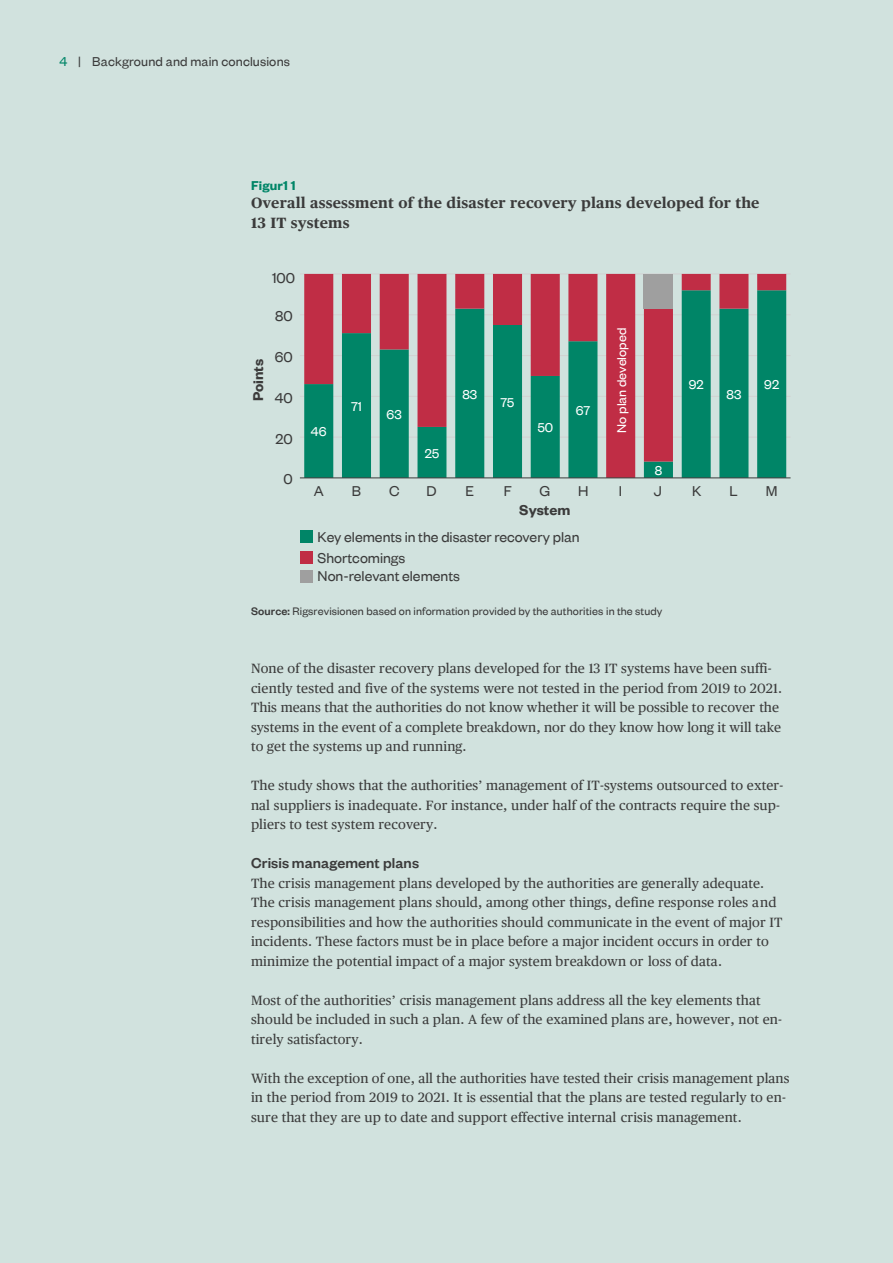
<style>
.page{position:relative;width:893px;height:1263px;background:#d1e2de}
.page>*{position:absolute;margin:0;border:0;box-sizing:border-box;transform-origin:0 0}
.t1{font:500 15.9px "Founders Grotesk";letter-spacing:.01em;color:#3b3b3b}
.t2{font:15.75px "Founders Grotesk";color:#3b3b3b}
.t3{font:600 15.75px "Founders Grotesk";color:#3b3b3b}
.t4{font:700 15px/19.6px "Publico Text";letter-spacing:.01em;color:#3b3b3b}
.t5{font:14.25px "Founders Grotesk";letter-spacing:.01em;color:#3b3b3b}
.t6{font:600 14.25px "Founders Grotesk";letter-spacing:.015em;color:#008567}
.t7{font:14.25px "Founders Grotesk";color:#fff}
.t8{font:14.1px "Founders Grotesk";color:#fff}
.t9{font:13.5px/19.5px "Publico Text";letter-spacing:.01em;color:#3b3b3b}
.t10{font:12px "Founders Grotesk";letter-spacing:.01em;color:#3b3b3b}
.s1{color:#008567}
.s2{font-weight:500}
</style>
<div class="page">
<div style="left:301px;top:530px;width:12px;height:13px;background:#008567"></div>
<div style="left:301px;top:570px;width:12px;height:12px;background:#9f9f9f"></div>
<hr style="left:300px;top:437px;width:491px;height:1px;background:#d2d2d2">
<hr style="left:300px;top:396px;width:491px;height:1px;background:#d2d2d2">
<hr style="left:300px;top:355px;width:491px;height:1px;background:#d2d2d2">
<hr style="left:300px;top:314px;width:491px;height:1px;background:#d2d2d2">
<hr style="left:300px;top:274px;width:491px;height:1px;background:#d2d2d2">
<svg style="left:304px;top:274px;width:482px;height:204px"></svg>
<div style="left:644px;top:274px;width:29px;height:35px;background:#9f9f9f"></div>
<hr style="left:300px;top:478px;width:491px;height:1px;background:#3b3b3b">
<div style="left:301px;top:551px;width:12px;height:12px;background:#c02d45"></div>
<p class="t5" style="left:60px;top:53px;width:232px"><span class="s1">4</span> | Background and main conclusions</p>
<p class="t6" style="left:251px;top:176px;width:46px">Figur1 1</p>
<p class="t4" style="left:251px;top:194px;width:510px">Overall assessment of the disaster recovery plans developed for the<br>13 IT systems</p>
<p class="t3" style="left:248px;top:401px;width:44px;rotate:-90deg">Points</p>
<p class="t2" style="left:272px;top:268px;width:25px">100</p>
<p class="t2" style="left:275px;top:306px;width:19px">80</p>
<p class="t2" style="left:275px;top:347px;width:19px">60</p>
<p class="t2" style="left:275px;top:387px;width:19px">40</p>
<p class="t2" style="left:275px;top:429px;width:19px">20</p>
<p class="t2" style="left:283px;top:469px;width:11px">0</p>
<p class="t7" style="left:311px;top:423px;width:17px">46</p>
<p class="t8" style="left:351px;top:397px;width:12px">71</p>
<p class="t8" style="left:387px;top:405px;width:17px">63</p>
<p class="t8" style="left:425px;top:444px;width:16px">25</p>
<p class="t8" style="left:462px;top:385px;width:16px">83</p>
<p class="t8" style="left:500px;top:393px;width:15px">75</p>
<p class="t7" style="left:537px;top:418px;width:17px">50</p>
<p class="t8" style="left:576px;top:401px;width:16px">67</p>
<p class="t8" style="left:613px;top:433px;width:106px;rotate:-90deg">No plan developed</p>
<p class="t8" style="left:655px;top:461px;width:9px">8</p>
<p class="t8" style="left:689px;top:376px;width:16px">92</p>
<p class="t8" style="left:727px;top:385px;width:16px">83</p>
<p class="t8" style="left:764px;top:376px;width:16px">92</p>
<p class="t2" style="left:314px;top:481px;width:12px">A</p>
<p class="t2" style="left:352px;top:481px;width:11px">B</p>
<p class="t2" style="left:389px;top:481px;width:12px">C</p>
<p class="t2" style="left:427px;top:481px;width:12px">D</p>
<p class="t2" style="left:465px;top:481px;width:10px">E</p>
<p class="t2" style="left:504px;top:481px;width:10px">F</p>
<p class="t2" style="left:539px;top:481px;width:12px">G</p>
<p class="t2" style="left:578px;top:481px;width:12px">H</p>
<p class="t2" style="left:619px;top:481px;width:5px">I</p>
<p class="t2" style="left:654px;top:481px;width:10px">J</p>
<p class="t2" style="left:692px;top:481px;width:11px">K</p>
<p class="t2" style="left:730px;top:481px;width:10px">L</p>
<p class="t2" style="left:766px;top:481px;width:13px">M</p>
<p class="t3" style="left:519px;top:500px;width:53px">System</p>
<p class="t2" style="left:318px;top:527px;width:264px">Key elements in the disaster recovery plan</p>
<p class="t2" style="left:318px;top:566px;width:144px">Non-relevant elements</p>
<p class="t2" style="left:318px;top:548px;width:89px">Shortcomings</p>
<p class="t10" style="left:251px;top:604px;width:413px"><span class="s2">Source:</span> Rigsrevisionen based on information provided by the authorities in the study</p>
<p class="t9" style="left:251px;top:659px;width:533px">None of the disaster recovery plans developed for the 13 IT systems have been suffi&shy;ciently tested and five of the systems were not tested in the period from 2019 to 2021.<br>This means that the authorities do not know whether it will be possible to recover the systems in the event of a complete breakdown, nor do they know how long it will take to get the systems up and running.</p>
<p class="t9" style="left:251px;top:776px;width:534px">The study shows that the authorities’ management of IT-systems outsourced to exter&shy;nal suppliers is inadequate. For instance, under half of the contracts require the sup&shy;pliers to test system recovery.</p>
<p class="t1" style="left:251px;top:853px;width:170px">Crisis management plans</p>
<p class="t9" style="left:251px;top:874px;width:533px">The crisis management plans developed by the authorities are generally adequate.<br>The crisis management plans should, among other things, define response roles and responsibilities and how the authorities should communicate in the event of major IT incidents. These factors must be in place before a major incident occurs in order to minimize the potential impact of a major system breakdown or loss of data.</p>
<p class="t9" style="left:251px;top:991px;width:532px">Most of the authorities’ crisis management plans address all the key elements that should be included in such a plan. A few of the examined plans are, however, not en&shy;tirely satisfactory.</p>
<p class="t9" style="left:251px;top:1069px;width:540px">With the exception of one, all the authorities have tested their crisis management plans in the period from 2019 to 2021. It is essential that the plans are tested regularly to en&shy;sure that they are up to date and support effective internal crisis management.</p>
</div>
